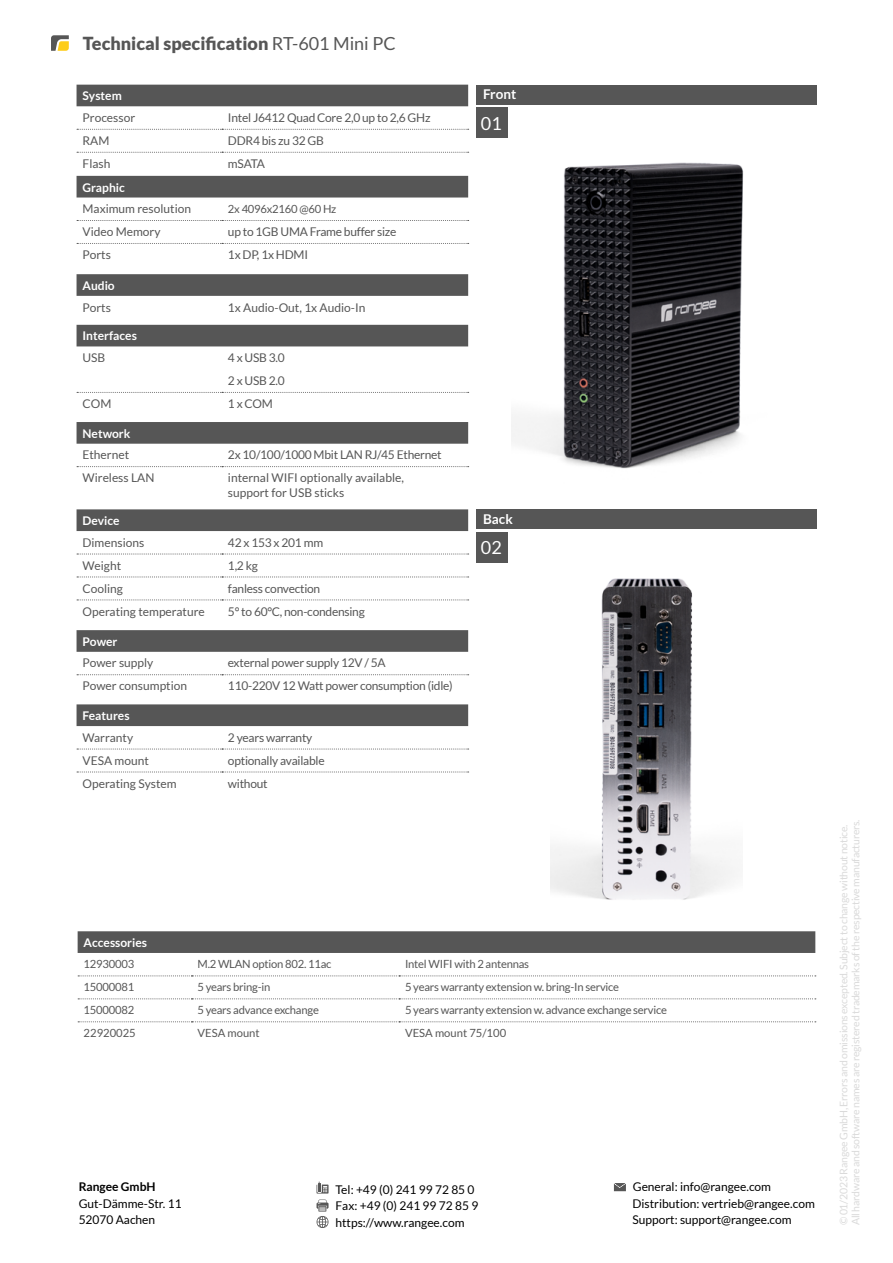
<style>
.page{position:relative;width:893px;height:1263px;background:#fff}
.page>*{position:absolute;margin:0;border:0;box-sizing:border-box;transform-origin:0 0}
.t1{font:900 18px "Lato";color:#565656}
.t2{font:18px "Lato";color:#fff}
.t3{font:700 13.5px "Lato";color:#fff}
.t4{font:12px/23px "Lato";letter-spacing:-.015em;color:#565656}
.t5{font:12px/16.5px "Lato";color:#000}
.t6{font:700 12px "Lato";color:#fff}
.t7{font:700 12px "Lato";color:#000}
.t8{font:11.25px "Lato";letter-spacing:-.02em;color:#565656}
.t9{font:11.25px "Lato";color:#565656}
.t10{font:10.5px/12px "Lato";letter-spacing:-.02em;color:#dadada}
.s1{font-weight:400}
</style>
<div class="page">
<svg style="left:51px;top:35px;width:18px;height:16px"></svg>
<svg style="left:614px;top:1183px;width:12px;height:8px"></svg>
<svg style="left:317px;top:1181px;width:12px;height:12px"></svg>
<svg style="left:316px;top:1199px;width:13px;height:29px"></svg>
<div style="left:77px;top:85px;width:391px;height:21px;background:#565656"></div>
<svg style="left:77px;top:129px;width:392px;height:1px"></svg>
<svg style="left:77px;top:152px;width:392px;height:1px"></svg>
<svg style="left:77px;top:274px;width:391px;height:22px"></svg>
<div style="left:77px;top:325px;width:391px;height:21px;background:#565656"></div>
<svg style="left:77px;top:392px;width:392px;height:1px"></svg>
<div style="left:77px;top:422px;width:391px;height:22px;background:#565656"></div>
<svg style="left:77px;top:466px;width:392px;height:1px"></svg>
<svg style="left:77px;top:630px;width:391px;height:22px"></svg>
<svg style="left:77px;top:674px;width:392px;height:1px"></svg>
<div style="left:77px;top:704px;width:391px;height:22px;background:#565656"></div>
<svg style="left:77px;top:748px;width:392px;height:1px"></svg>
<svg style="left:77px;top:771px;width:392px;height:1px"></svg>
<div style="left:77px;top:176px;width:391px;height:21px;background:#565656"></div>
<svg style="left:77px;top:220px;width:392px;height:1px"></svg>
<svg style="left:77px;top:243px;width:392px;height:1px"></svg>
<div style="left:476px;top:85px;width:340px;height:20px;background:#565656"></div>
<div style="left:476px;top:108px;width:32px;height:30px;background:#565656"></div>
<div style="left:78px;top:931px;width:737px;height:22px;background:#565656"></div>
<svg style="left:78px;top:975px;width:738px;height:1px"></svg>
<svg style="left:78px;top:998px;width:738px;height:1px"></svg>
<svg style="left:78px;top:1021px;width:738px;height:1px"></svg>
<div style="left:77px;top:509px;width:391px;height:22px;background:#565656"></div>
<svg style="left:77px;top:553px;width:392px;height:1px"></svg>
<svg style="left:77px;top:576px;width:392px;height:1px"></svg>
<svg style="left:77px;top:599px;width:392px;height:1px"></svg>
<div style="left:476px;top:509px;width:340px;height:20px;background:#565656"></div>
<div style="left:476px;top:532px;width:32px;height:30px;background:#565656"></div>
<img style="left:551px;top:579px;width:184px;height:321px">
<img style="left:511px;top:162px;width:233px;height:307px">
<h1 class="t1" style="left:83px;top:33px;width:314px">Technical specification <span class="s1">RT-601 Mini PC</span></h1>
<p class="t6" style="left:83px;top:89px;width:41px">System</p>
<p class="t4" style="left:83px;top:106px;width:54px">Processor</p>
<p class="t4" style="left:228px;top:106px;width:204px">Intel J6412 Quad Core 2,0 up to 2,6 GHz</p>
<p class="t4" style="left:83px;top:129px;width:28px">RAM</p>
<p class="t4" style="left:228px;top:129px;width:97px">DDR4 bis zu 32 GB</p>
<p class="t4" style="left:83px;top:152px;width:29px">Flash</p>
<p class="t4" style="left:228px;top:152px;width:39px">mSATA</p>
<p class="t6" style="left:83px;top:180px;width:44px">Graphic</p>
<p class="t4" style="left:83px;top:197px;width:110px">Maximum resolution</p>
<p class="t8" style="left:228px;top:202px;width:110px">2x 4096x2160 @60 Hz</p>
<p class="t4" style="left:83px;top:220px;width:80px">Video Memory</p>
<p class="t4" style="left:228px;top:220px;width:170px">up to 1GB UMA Frame buffer size</p>
<p class="t4" style="left:83px;top:243px;width:30px">Ports</p>
<p class="t4" style="left:228px;top:243px;width:82px">1x DP, 1x HDMI</p>
<p class="t6" style="left:83px;top:279px;width:34px">Audio</p>
<p class="t4" style="left:83px;top:296px;width:30px">Ports</p>
<p class="t4" style="left:228px;top:296px;width:139px">1x Audio-Out, 1x Audio-In</p>
<p class="t6" style="left:83px;top:329px;width:56px">Interfaces</p>
<p class="t4" style="left:83px;top:346px;width:24px">USB</p>
<p class="t4" style="left:228px;top:346px;width:58px">4 x USB 3.0<br>2 x USB 2.0</p>
<p class="t4" style="left:83px;top:392px;width:30px">COM</p>
<p class="t4" style="left:228px;top:392px;width:47px">1 x COM</p>
<p class="t6" style="left:83px;top:426px;width:49px">Network</p>
<p class="t4" style="left:83px;top:443px;width:48px">Ethernet</p>
<p class="t4" style="left:228px;top:443px;width:215px">2x 10/100/1000 Mbit LAN RJ/45 Ethernet</p>
<p class="t4" style="left:83px;top:466px;width:73px">Wireless LAN</p>
<p class="t4" style="left:228px;top:471px;width:178px;line-height:14.4px">internal WIFI optionally available, support for USB sticks</p>
<p class="t6" style="left:83px;top:514px;width:38px">Device</p>
<p class="t4" style="left:83px;top:531px;width:63px">Dimensions</p>
<p class="t4" style="left:228px;top:531px;width:97px">42 x 153 x 201 mm</p>
<p class="t4" style="left:83px;top:554px;width:40px">Weight</p>
<p class="t4" style="left:228px;top:554px;width:31px">1,2 kg</p>
<p class="t4" style="left:83px;top:577px;width:42px">Cooling</p>
<p class="t4" style="left:228px;top:577px;width:94px">fanless convection</p>
<p class="t4" style="left:83px;top:600px;width:124px">Operating temperature</p>
<p class="t4" style="left:228px;top:600px;width:138px">5° to 60°C, non-condensing</p>
<p class="t6" style="left:83px;top:634px;width:36px">Power</p>
<p class="t4" style="left:83px;top:651px;width:72px">Power supply</p>
<p class="t4" style="left:228px;top:651px;width:159px">external power supply 12V / 5A</p>
<p class="t4" style="left:83px;top:674px;width:106px">Power consumption</p>
<p class="t4" style="left:228px;top:674px;width:226px">110-220V 12 Watt power consumption (idle)</p>
<p class="t6" style="left:83px;top:709px;width:49px">Features</p>
<p class="t4" style="left:83px;top:726px;width:52px">Warranty</p>
<p class="t4" style="left:228px;top:726px;width:86px">2 years warranty</p>
<p class="t4" style="left:83px;top:749px;width:68px">VESA mount</p>
<p class="t4" style="left:228px;top:749px;width:98px">optionally available</p>
<p class="t4" style="left:83px;top:772px;width:96px">Operating System</p>
<p class="t4" style="left:228px;top:772px;width:41px">without</p>
<p class="t3" style="left:483px;top:87px;width:35px">Front</p>
<h1 class="t2" style="left:481px;top:114px;width:22px">01</h1>
<p class="t3" style="left:483px;top:511px;width:31px">Back</p>
<h1 class="t2" style="left:481px;top:538px;width:22px">02</h1>
<p class="t6" style="left:84px;top:936px;width:65px">Accessories</p>
<p class="t8" style="left:84px;top:958px;width:52px">12930003</p>
<p class="t8" style="left:198px;top:958px;width:135px">M.2 WLAN option 802. 11ac</p>
<p class="t8" style="left:405px;top:958px;width:126px">Intel WIFI with 2 antennas</p>
<p class="t8" style="left:84px;top:981px;width:52px">15000081</p>
<p class="t8" style="left:198px;top:981px;width:74px">5 years bring-in</p>
<p class="t8" style="left:405px;top:981px;width:216px">5 years warranty extension w. bring-In service</p>
<p class="t8" style="left:84px;top:1003px;width:52px">15000082</p>
<p class="t8" style="left:198px;top:1003px;width:123px">5 years advance exchange</p>
<p class="t8" style="left:405px;top:1003px;width:263px">5 years warranty extension w. advance exchange service</p>
<p class="t9" style="left:84px;top:1026px;width:54px">22920025</p>
<p class="t9" style="left:198px;top:1026px;width:64px">VESA mount</p>
<p class="t9" style="left:405px;top:1026px;width:103px">VESA mount 75/100</p>
<p class="t7" style="left:79px;top:1180px;width:78px">Rangee GmbH</p>
<p class="t5" style="left:79px;top:1195px;width:105px">Gut-Dämme-Str. 11<br>52070 Aachen</p>
<p class="t5" style="left:335px;top:1181px;width:144px">Tel: +49 (0) 241 99 72 85 0<br>Fax: +49 (0) 241 99 72 85 9 https://www.rangee.com</p>
<p class="t5" style="left:632px;top:1178px;width:184px">General: info@rangee.com<br>Distribution: vertrieb@rangee.com<br>Support: support@rangee.com</p>
<p class="t10" style="left:837px;top:1225px;width:407px;rotate:-90deg">© 01/2023 Rangee GmbH, Errors and omissions excepted. Subject to change without notice.<br>All hardware and software names are registered trademarks of the respective manufacturers.</p>
</div>
